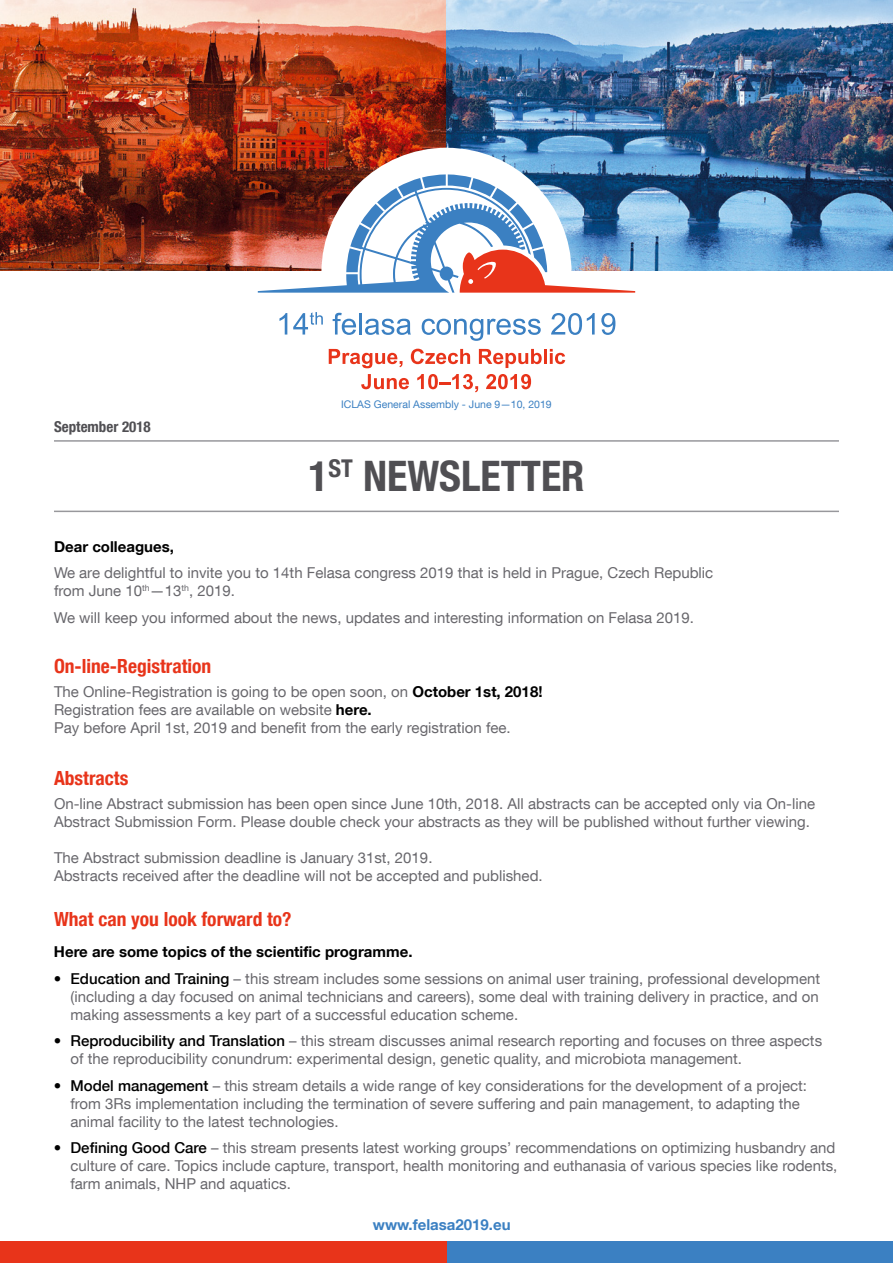
<style>
.page{position:relative;width:893px;height:1263px;background:#fff}
.page>*{position:absolute;margin:0;border:0;box-sizing:border-box;transform-origin:0 0}
.t1{font:700 condensed 42px "Helvetica Neue LT Com";color:#504f53}
.t2{font:700 condensed 19.5px "Helvetica Neue LT Com";color:#e8341a}
.t3{font:15px/18px "Helvetica Neue LT Com";color:#68676c}
.t4{font:700 15px "Helvetica Neue LT Com";color:#000}
.t5{font:700 15px "Helvetica Neue LT Com";color:#3b80c2}
.t6{font:700 condensed 15px "Helvetica Neue LT Com";color:#504f53}
.t7{font:10.5px "Helvetica Neue LT Com";color:#3b80c2}
.s1{font-weight:700;color:#000}
.s2{font-weight:500;color:#000}
</style>
<div class="page">
<img style="left:0;top:0;width:893px;height:271px">
<div style="left:321px;top:148px;width:251px;height:250px;background:#fff;border-radius:50%"></div>
<svg style="left:279px;top:312px;width:44px;height:23px"></svg>
<svg style="left:601px;top:313px;width:14px;height:22px"></svg>
<img style="left:258px;top:165px;width:377px;height:128px">
<svg style="left:329px;top:312px;width:266px;height:80px"></svg>
<div style="left:446px;top:1242px;width:447px;height:21px;background:#3b80c2"></div>
<div style="left:0;top:1242px;width:446px;height:21px;background:#e8341a"></div>
<hr style="left:54px;top:511px;width:785px;height:1px;background:#98989c">
<hr style="left:54px;top:440px;width:785px;height:2px;background:#98989c">
<p class="t6" style="left:54px;top:417px;width:98px">September 2018</p>
<p class="t7" style="left:341px;top:398px;width:212px">ICLAS General Assembly - June 9—10, 2019</p>
<h1 class="t1" style="left:308px;top:451px;width:278px">1<sup>ST</sup> NEWSLETTER</h1>
<p class="t4" style="left:54px;top:537px;width:121px">Dear colleagues,</p>
<p class="t3" style="left:54px;top:563px;width:661px">We are delightful to invite you to 14th Felasa congress 2019 that is held in Prague, Czech Republic from June 10<sup>th</sup>—13<sup>th</sup>, 2019.</p>
<p class="t3" style="left:54px;top:608px;width:641px">We will keep you informed about the news, updates and interesting information on Felasa 2019.</p>
<h2 class="t2" style="left:54px;top:654px;width:159px">On-line-Registration</h2>
<p class="t3" style="left:54px;top:683px;width:490px">The Online-Registration is going to be open soon, on <span class="s1">October 1st, 2018!<br></span>Registration fees are available on website <span class="s1">here.<br></span>Pay before April 1st, 2019 and benefit from the early registration fee.</p>
<h2 class="t2" style="left:54px;top:766px;width:76px">Abstracts</h2>
<p class="t3" style="left:54px;top:795px;width:763px">On-line Abstract submission has been open since June 10th, 2018. All abstracts can be accepted only via On-line<br>Abstract Submission Form. Please double check your abstracts as they will be published without further viewing.</p>
<p class="t3" style="left:54px;top:849px;width:490px">The Abstract submission deadline is January 31st, 2019.<br>Abstracts received after the deadline will not be accepted and published.</p>
<h2 class="t2" style="left:54px;top:907px;width:239px">What can you look forward to?</h2>
<p class="t4" style="left:54px;top:942px;width:360px">Here are some topics of the scientific programme.</p>
<p class="t3" style="left:70px;top:969px;width:751px;text-align:justify;text-indent:-16px"><span class="s2">• Education and Training</span> – this stream includes some sessions on animal user training, professional development (including a day focused on animal technicians and careers), some deal with training delivery in practice, and on making assessments a key part of a successful education scheme.</p>
<p class="t3" style="left:70px;top:1031px;width:753px;text-indent:-16px"><span class="s2">• Reproducibility and Translation</span> – this stream discusses animal research reporting and focuses on three aspects of the reproducibility conundrum: experimental design, genetic quality, and microbiota management.</p>
<p class="t3" style="left:70px;top:1076px;width:738px;text-indent:-16px"><span class="s2">• Model management</span> – this stream details a wide range of key considerations for the development of a project: from 3Rs implementation including the termination of severe suffering and pain management, to adapting the animal facility to the latest technologies.</p>
<p class="t3" style="left:70px;top:1139px;width:768px;text-indent:-16px"><span class="s2">• Defining Good Care</span> – this stream presents latest working groups’ recommendations on optimizing husbandry and culture of care. Topics include capture, transport, health monitoring and euthanasia of various species like rodents, farm animals, NHP and aquatics.</p>
<p class="t5" style="left:373px;top:1215px;width:139px">www.felasa2019.eu</p>
</div>
